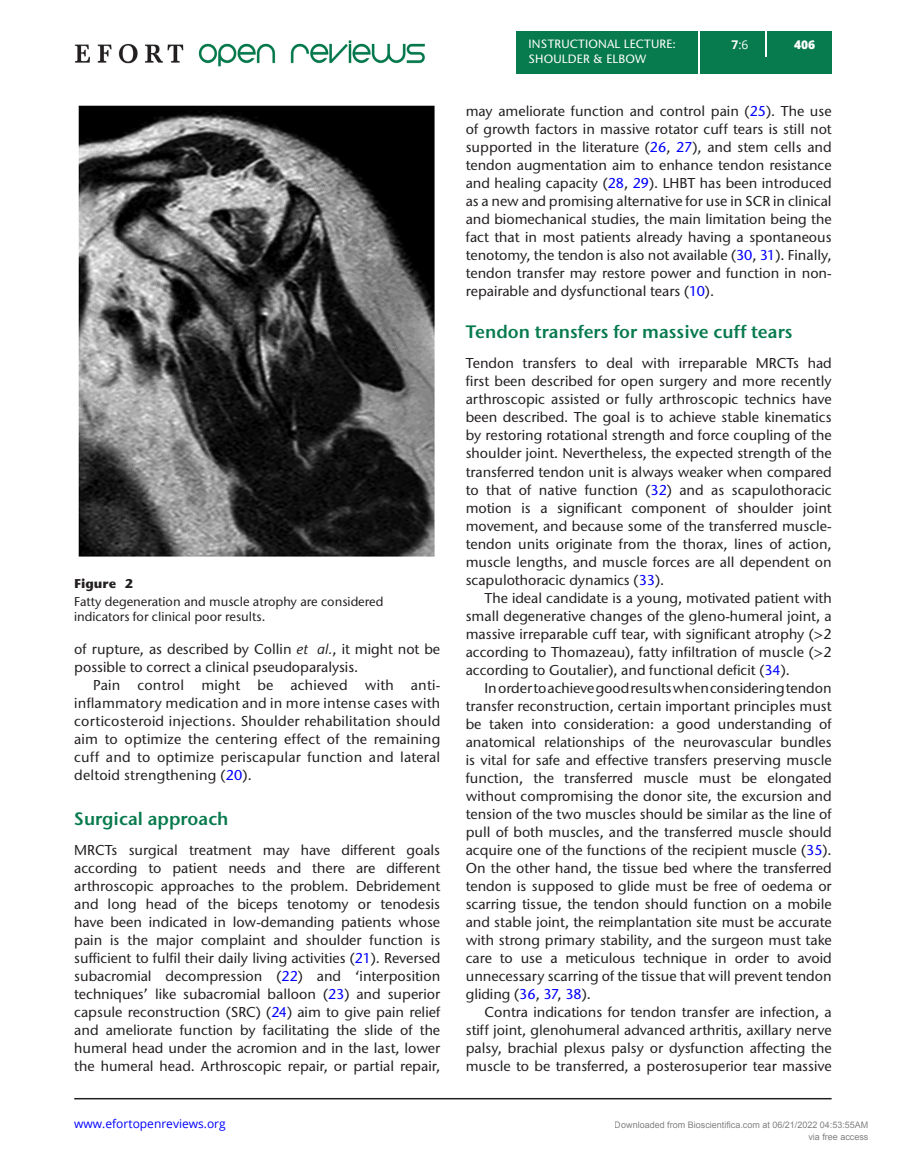
<style>
.page{position:relative;width:906px;height:1170px;background:#fff}
.page>*{position:absolute;margin:0;border:0;box-sizing:border-box;transform-origin:0 0}
.t1{font:600 18px "Stone Sans ITC Std";color:#077a4e}
.TXT{font:500 14.25px/18px "Stone Sans ITC Std";color:#231f20;text-align:justify}
.TXI{font:500 14.25px/18px "Stone Sans ITC Std";color:#231f20;text-align:justify}
.FC{font:500 12.75px/15px "Stone Sans ITC Std";color:#231f20}
.FC-2{font:700 12.75px "Stone Sans ITC Std";color:#231f20}
.t2{font:500 12px "Stone Sans ITC Std";letter-spacing:.015em;color:#fff}
.t3{font:12px "Open Sans";color:#00f}
.t4{font:12px "Open Sans";color:#fff}
.t5{font:800 12px "Open Sans";color:#fff}
.t6{font:9px/12px "Arial";color:rgb(0 0 0/.5);text-align:right}
.s1{font-style:italic}
.s2{color:#00f}
.s3{font-weight:700}
.s4{font-family:"STIX General";font-weight:400}
</style>
<div class="page">
<hr style="left:74px;top:1097px;width:757px;height:2px;background:#231f20">
<img style="left:74px;top:40px;width:351px;height:26px">
<div style="left:516px;top:31px;width:315px;height:43px;background:#077a4e"></div>
<hr style="left:698px;top:31px;width:2px;height:43px;background:#fff">
<svg style="left:765px;top:31px;width:1px;height:26px"></svg>
<img style="left:79px;top:106px;width:356px;height:451px">
<p class="FC-2" style="left:74px;top:575px;width:61px">Figure 2</p>
<p class="FC" style="left:74px;top:594px;width:311px">Fatty degeneration and muscle atrophy are considered indicators for clinical poor results.</p>
<p class="TXT" style="left:74px;top:640px;width:367px">of rupture, as described by Collin <span class="s1">et al.</span>, it might not be possible to correct a clinical pseudoparalysis.</p>
<p class="TXI" style="left:74px;top:676px;width:367px;text-indent:19px">Pain control might be achieved with anti&shy;inflammatory medication and in more intense cases with corticosteroid injections. Shoulder rehabilitation should aim to optimize the centering effect of the remaining cuff and to optimize periscapular function and lateral deltoid strengthening (<span class="s2">20</span>).</p>
<h1 class="t1" style="left:74px;top:807px;width:156px">Surgical approach</h1>
<p class="TXT" style="left:74px;top:840px;width:367px">MRCTs surgical treatment may have different goals according to patient needs and there are different arthroscopic approaches to the problem. Debridement and long head of the biceps tenotomy or tenodesis have been indicated in low-demanding patients whose pain is the major complaint and shoulder function is sufficient to fulfil their daily living activities (<span class="s2">21</span>). Reversed subacromial decompression (<span class="s2">22</span>) and ‘interposition techniques’ like subacromial balloon (<span class="s2">23</span>) and superior capsule reconstruction (SRC) (<span class="s2">24</span>) aim to give pain relief and ameliorate function by facilitating the slide of the humeral head under the acromion and in the last, lower the humeral head. Arthroscopic repair, or partial repair,</p>
<p class="t3" style="left:74px;top:1115px;width:153px">www.efortopenreviews.org</p>
<p class="t2" style="left:528px;top:37px;width:149px">INSTRUCTIONAL LECTURE:</p>
<p class="t4" style="left:731px;top:36px;width:18px"><span class="s3">7</span>:6</p>
<p class="t2" style="left:528px;top:51px;width:119px">SHOULDER &amp; ELBOW</p>
<p class="t5" style="left:794px;top:35px;width:23px">406</p>
<p class="TXT" style="left:466px;top:102px;width:367px">may ameliorate function and control pain (<span class="s2">25</span>). The use of growth factors in massive rotator cuff tears is still not supported in the literature (<span class="s2">26</span>, <span class="s2">27</span>), and stem cells and tendon augmentation aim to enhance tendon resistance and healing capacity (<span class="s2">28</span>, <span class="s2">29</span>). LHBT has been introduced as a new and promising alternative for use in SCR in clinical and biomechanical studies, the main limitation being the fact that in most patients already having a spontaneous tenotomy, the tendon is also not available (<span class="s2">30</span>, <span class="s2">31</span>). Finally, tendon transfer may restore power and function in non&shy;repairable and dysfunctional tears (<span class="s2">10</span>).</p>
<h1 class="t1" style="left:466px;top:321px;width:328px">Tendon transfers for massive cuff tears</h1>
<p class="TXT" style="left:466px;top:354px;width:367px">Tendon transfers to deal with irreparable MRCTs had first been described for open surgery and more recently arthroscopic assisted or fully arthroscopic technics have been described. The goal is to achieve stable kinematics by restoring rotational strength and force coupling of the shoulder joint. Nevertheless, the expected strength of the transferred tendon unit is always weaker when compared to that of native function (<span class="s2">32</span>) and as scapulothoracic motion is a significant component of shoulder joint movement, and because some of the transferred muscle&shy;tendon units originate from the thorax, lines of action, muscle lengths, and muscle forces are all dependent on scapulothoracic dynamics (<span class="s2">33</span>).</p>
<p class="TXI" style="left:466px;top:588px;width:367px;text-indent:19px">The ideal candidate is a young, motivated patient with small degenerative changes of the gleno-humeral joint, a massive irreparable cuff tear, with significant atrophy (<span class="s4">&gt;</span>2 according to Thomazeau), fatty infiltration of muscle (<span class="s4">&gt;</span>2 according to Goutalier), and functional deficit (<span class="s2">34</span>).</p>
<p class="TXI" style="left:466px;top:678px;width:367px;text-indent:19px">In order to achieve good results when considering tendon transfer reconstruction, certain important principles must be taken into consideration: a good understanding of anatomical relationships of the neurovascular bundles is vital for safe and effective transfers preserving muscle function, the transferred muscle must be elongated without compromising the donor site, the excursion and tension of the two muscles should be similar as the line of pull of both muscles, and the transferred muscle should acquire one of the functions of the recipient muscle (<span class="s2">35</span>).<br>On the other hand, the tissue bed where the transferred tendon is supposed to glide must be free of oedema or scarring tissue, the tendon should function on a mobile and stable joint, the reimplantation site must be accurate with strong primary stability, and the surgeon must take care to use a meticulous technique in order to avoid unnecessary scarring of the tissue that will prevent tendon gliding (<span class="s2">36</span>, <span class="s2">37</span>, <span class="s2">38</span>).</p>
<p class="TXI" style="left:466px;top:1002px;width:367px;text-indent:19px">Contra indications for tendon transfer are infection, a stiff joint, glenohumeral advanced arthritis, axillary nerve palsy, brachial plexus palsy or dysfunction affecting the muscle to be transferred, a posterosuperior tear massive</p>
<p class="t6" style="left:615px;top:1118px;width:255px">Downloaded from Bioscientifica.com at 06/21/2022 04:53:55AM via free access</p>
</div>
